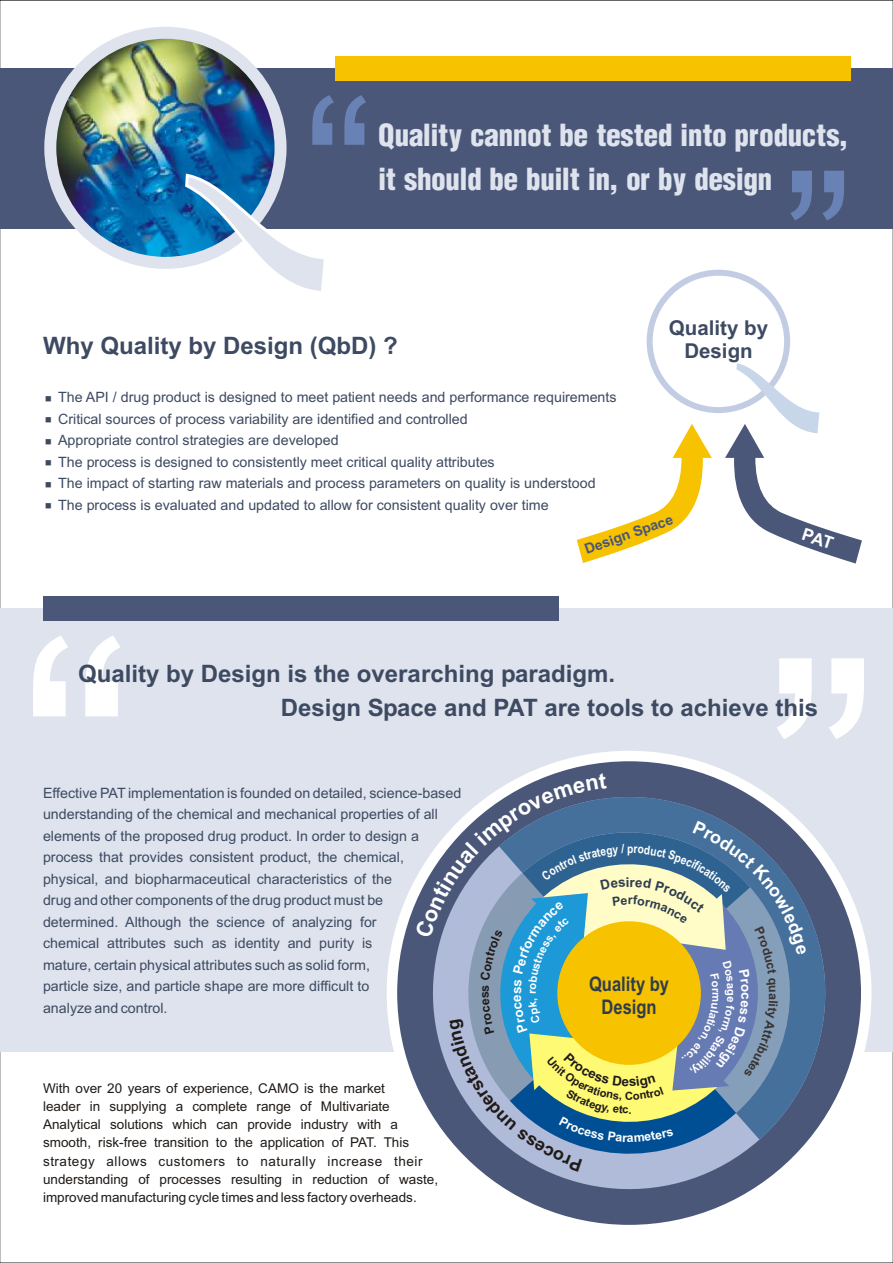
<style>
.page{position:relative;width:893px;height:1263px;background:#fff}
.page>*{position:absolute;margin:0;border:0;box-sizing:border-box;transform-origin:0 0}
.t1{font:29.4px/43.5px "Context Black Cond S Si";color:#dee3ed}
.t2{font:700 24px "Arial";color:#3d4a61}
.t3{font:700 20.55px/23px "Arial";color:#3d4a61;text-align:center}
.t4{font:700 20.25px/23.1px "Arial Narrow";color:#2e3d4d;text-align:center}
.t5{font:14.25px/21.5px "Arial";color:#3d4a61}
.t6{font:700 14.25px "Arial";color:#4a5778}
.t7{font:13.5px/18.1px "Arial";color:#1f1a17}
</style>
<div class="page">
<div style="left:0;top:608px;width:892px;height:443px;background:#dee3ed"></div>
<svg style="left:33px;top:636px;width:87px;height:80px"></svg>
<svg style="left:777px;top:658px;width:86px;height:81px"></svg>
<div style="left:386px;top:751px;width:485px;height:484px;background:#fff;border:21px solid #fff;border-radius:50%"></div>
<div style="left:0;top:68px;width:892px;height:161px;background:#4a5778"></div>
<div style="left:336px;top:56px;width:514px;height:25px;background:#f7c200"></div>
<div style="left:646px;top:270px;width:144px;height:143px;border:6px solid #c2cce3;border-radius:50%"></div>
<div style="left:397px;top:761px;width:464px;height:464px;background:#4a5778;border-radius:50%"></div>
<svg style="left:410px;top:879px;width:438px;height:333px"></svg>
<svg style="left:810px;top:832px;width:37px;height:308px"></svg>
<div style="left:43px;top:597px;width:515px;height:24px;background:#4a5778"></div>
<img style="left:50px;top:33px;width:230px;height:230px;border-radius:50%">
<div style="left:44px;top:27px;width:242px;height:242px;border:12px solid #dee3ed;border-radius:50%"></div>
<svg style="left:183px;top:172px;width:141px;height:119px"></svg>
<svg style="left:790px;top:171px;width:54px;height:49px"></svg>
<svg style="left:312px;top:95px;width:54px;height:50px"></svg>
<svg style="left:576px;top:424px;width:135px;height:139px"></svg>
<svg style="left:415px;top:773px;width:395px;height:401px"></svg>
<svg style="left:725px;top:363px;width:136px;height:201px"></svg>
<h1 class="t1" style="left:378px;top:113px;width:470px">Quality cannot be tested into products, it should be built in, or by design</h1>
<h2 class="t2" style="left:43px;top:336px;width:356px">Why Quality by Design (QbD) ?</h2>
<p class="t5" style="left:58px;top:388px;width:560px">The API / drug product is designed to meet patient needs and performance requirements Critical sources of process variability are identified and controlled<br>Appropriate control strategies are developed<br>The process is designed to consistently meet critical quality attributes<br>The impact of starting raw materials and process parameters on quality is understood The process is evaluated and updated to allow for consistent quality over time</p>
<h3 class="t3" style="left:669px;top:318px;width:101px">Quality by<br>Design</h3>
<p class="t6" style="left:583px;top:545px;width:94px;rotate:-20deg">Design Space</p>
<h2 class="t2" style="left:78px;top:664px;width:538px">Quality by Design is the overarching paradigm.</h2>
<h2 class="t2" style="left:281px;top:698px;width:538px">Design Space and PAT are tools to achieve this</h2>
<p class="t5" style="left:43px;top:783px;width:419px">Effective PAT implementation is founded on detailed, science-based understanding of the chemical and mechanical properties of all elements of the proposed drug product. In order to design a process that provides consistent product, the chemical, physical, and biopharmaceutical characteristics of the<br>drug and other components of the drug product must be determined. Although the science of analyzing for<br>chemical attributes such as identity and purity is<br>mature, certain physical attributes such as solid form,<br>particle size, and particle shape are more difficult to<br>analyze and control.</p>
<p class="t7" style="left:43px;top:1081px;width:396px">With over 20 years of experience, CAMO is the market<br>leader in supplying a complete range of Multivariate Analytical solutions which can provide industry with a smooth, risk-free transition to the application of PAT. This strategy allows customers to naturally increase their understanding of processes resulting in reduction of waste, improved manufacturing cycle times and less factory overheads.</p>
<h3 class="t4" style="left:589px;top:975px;width:82px">Quality by<br>Design</h3>
</div>
